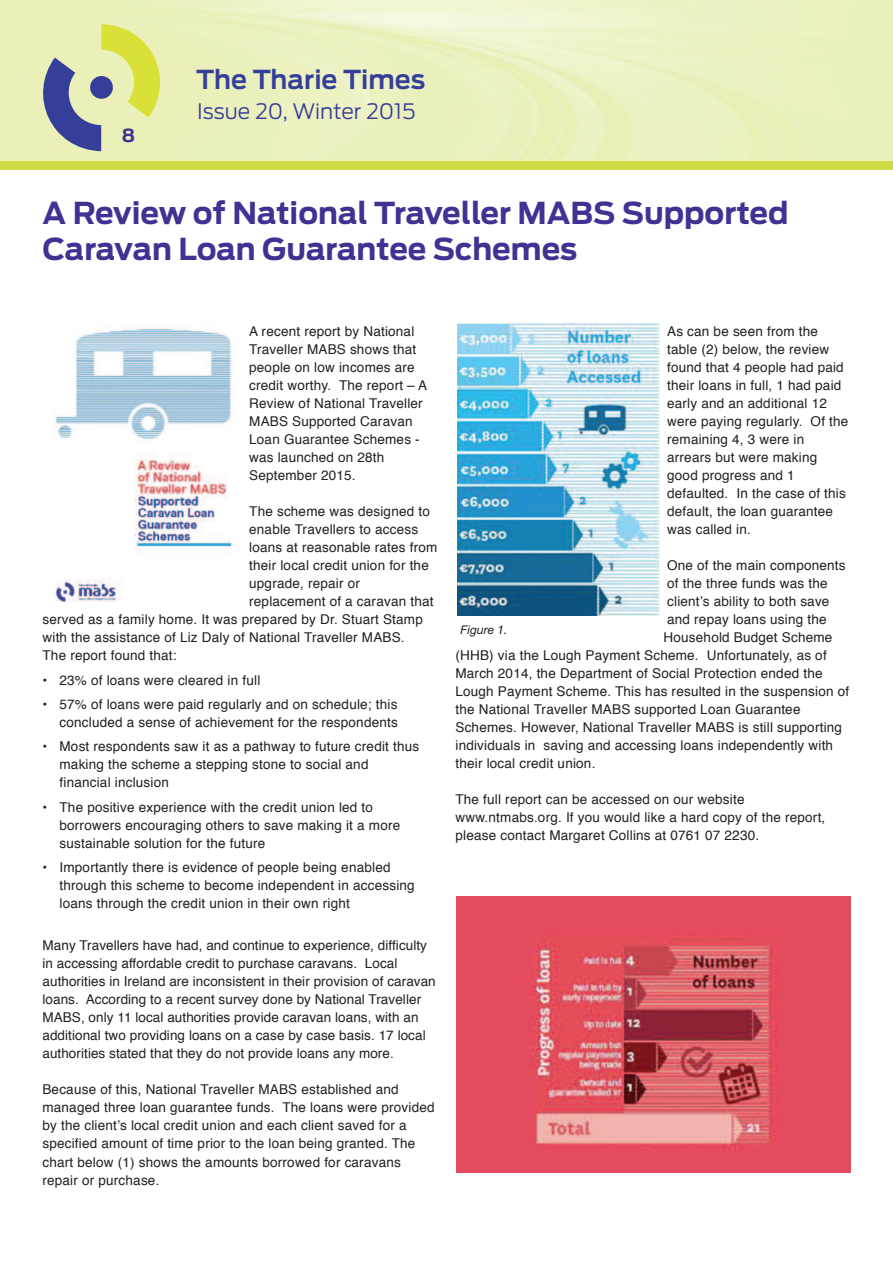
<style>
.page{position:relative;width:893px;height:1263px;background:#fff}
.page>*{position:absolute;margin:0;border:0;box-sizing:border-box;transform-origin:0 0}
.t1{font:700 30px/36px "Ford Antenna";color:#3f3293}
.t2{font:600 25.95px "Ford Antenna";color:#353e99}
.t3{font:300 21.15px "Ford Antenna";color:#353e99}
.t4{font:700 18px "Ford Antenna";color:#3f3293}
.t5{font:13.5px/18px "Helvetica";letter-spacing:.015em;color:#231f20}
.t6{font:italic 12px "Helvetica Neue";color:#231f20}
</style>
<div class="page">
<img style="left:0;top:0;width:893px;height:162px">
<svg style="left:43px;top:24px;width:135px;height:127px;background:#c7ce9f"></svg>
<div style="left:0;top:162px;width:893px;height:8px;background:#cddc44"></div>
<img style="left:54px;top:326px;width:179px;height:277px">
<img style="left:457px;top:323px;width:203px;height:292px">
<img style="left:456px;top:896px;width:394px;height:276px">
<h3 class="t4" style="left:122px;top:129px;width:15px">8</h3>
<h2 class="t2" style="left:196px;top:69px;width:231px">The Tharie Times</h2>
<h3 class="t3" style="left:197px;top:104px;width:220px">Issue 20, Winter 2015</h3>
<h1 class="t1" style="left:43px;top:197px;width:747px">A Review of National Traveller MABS Supported<br>Caravan Loan Guarantee Schemes</h1>
<p class="t5" style="left:249px;top:323px;width:179px">A recent report by National<br>Traveller MABS shows that people on low incomes are credit worthy. The report – A<br>Review of National Traveller<br>MABS Supported Caravan<br>Loan Guarantee Schemes - was launched on 28th<br>September 2015.</p>
<p class="t5" style="left:249px;top:503px;width:182px">The scheme was designed to</p>
<p class="t5" style="left:249px;top:521px;width:170px">enable Travellers to access</p>
<p class="t5" style="left:249px;top:539px;width:190px">loans at reasonable rates from</p>
<p class="t5" style="left:249px;top:557px;width:181px">their local credit union for the</p>
<p class="t5" style="left:249px;top:575px;width:112px">upgrade, repair or</p>
<p class="t5" style="left:249px;top:593px;width:186px">replacement of a caravan that</p>
<p class="t5" style="left:43px;top:611px;width:382px">served as a family home. It was prepared by Dr. Stuart Stamp</p>
<p class="t5" style="left:43px;top:629px;width:364px">with the assistance of Liz Daly of National Traveller MABS.</p>
<p class="t5" style="left:43px;top:647px;width:136px">The report found that:</p>
<p class="t5" style="left:43px;top:672px;width:219px">• 23% of loans were cleared in full</p>
<p class="t5" style="left:43px;top:696px;width:357px;text-align:right">• 57% of loans were paid regularly and on schedule; this concluded a sense of achievement for the respondents</p>
<p class="t5" style="left:60px;top:739px;width:361px;text-indent:-17px">• Most respondents saw it as a pathway to future credit thus making the scheme a stepping stone to social and financial inclusion</p>
<p class="t5" style="left:60px;top:799px;width:342px;text-indent:-17px">• The positive experience with the credit union led to borrowers encouraging others to save making it a more sustainable solution for the future</p>
<p class="t5" style="left:60px;top:859px;width:357px;text-indent:-17px">• Importantly there is evidence of people being enabled through this scheme to become independent in accessing loans through the credit union in their own right</p>
<p class="t5" style="left:42px;top:938px;width:395px">Many Travellers have had, and continue to experience, difficulty in accessing affordable credit to purchase caravans. Local authorities in Ireland are inconsistent in their provision of caravan loans. According to a recent survey done by National Traveller MABS, only 11 local authorities provide caravan loans, with an additional two providing loans on a case by case basis. 17 local authorities stated that they do not provide loans any more.</p>
<p class="t5" style="left:42px;top:1082px;width:394px">Because of this, National Traveller MABS established and managed three loan guarantee funds. The loans were provided by the client’s local credit union and each client saved for a specified amount of time prior to the loan being granted. The chart below (1) shows the amounts borrowed for caravans repair or purchase.</p>
<p class="t5" style="left:667px;top:323px;width:183px">As can be seen from the table (2) below, the review found that 4 people had paid their loans in full, 1 had paid early and an additional 12 were paying regularly. Of the remaining 4, 3 were in arrears but were making good progress and 1 defaulted. In the case of this default, the loan guarantee was called in.</p>
<p class="t5" style="left:667px;top:557px;width:180px">One of the main components</p>
<p class="t5" style="left:667px;top:575px;width:162px">of the three funds was the</p>
<p class="t5" style="left:667px;top:593px;width:164px">client’s ability to both save</p>
<p class="t5" style="left:667px;top:611px;width:161px">and repay loans using the</p>
<p class="t5" style="left:664px;top:629px;width:170px">Household Budget Scheme</p>
<p class="t5" style="left:455px;top:647px;width:373px">(HHB) via the Lough Payment Scheme. Unfortunately, as of</p>
<p class="t5" style="left:455px;top:665px;width:369px">March 2014, the Department of Social Protection ended the</p>
<p class="t5" style="left:455px;top:683px;width:395px">Lough Payment Scheme. This has resulted in the suspension of</p>
<p class="t5" style="left:455px;top:701px;width:347px">the National Traveller MABS supported Loan Guarantee</p>
<p class="t5" style="left:455px;top:719px;width:388px">Schemes. However, National Traveller MABS is still supporting</p>
<p class="t5" style="left:455px;top:737px;width:379px">individuals in saving and accessing loans independently with</p>
<p class="t5" style="left:455px;top:755px;width:141px">their local credit union.</p>
<p class="t5" style="left:455px;top:791px;width:371px">The full report can be accessed on our website www.ntmabs.org. If you would like a hard copy of the report, please contact Margaret Collins at 0761 07 2230.</p>
<p class="t6" style="left:461px;top:625px;width:48px">Figure 1.</p>
</div>
